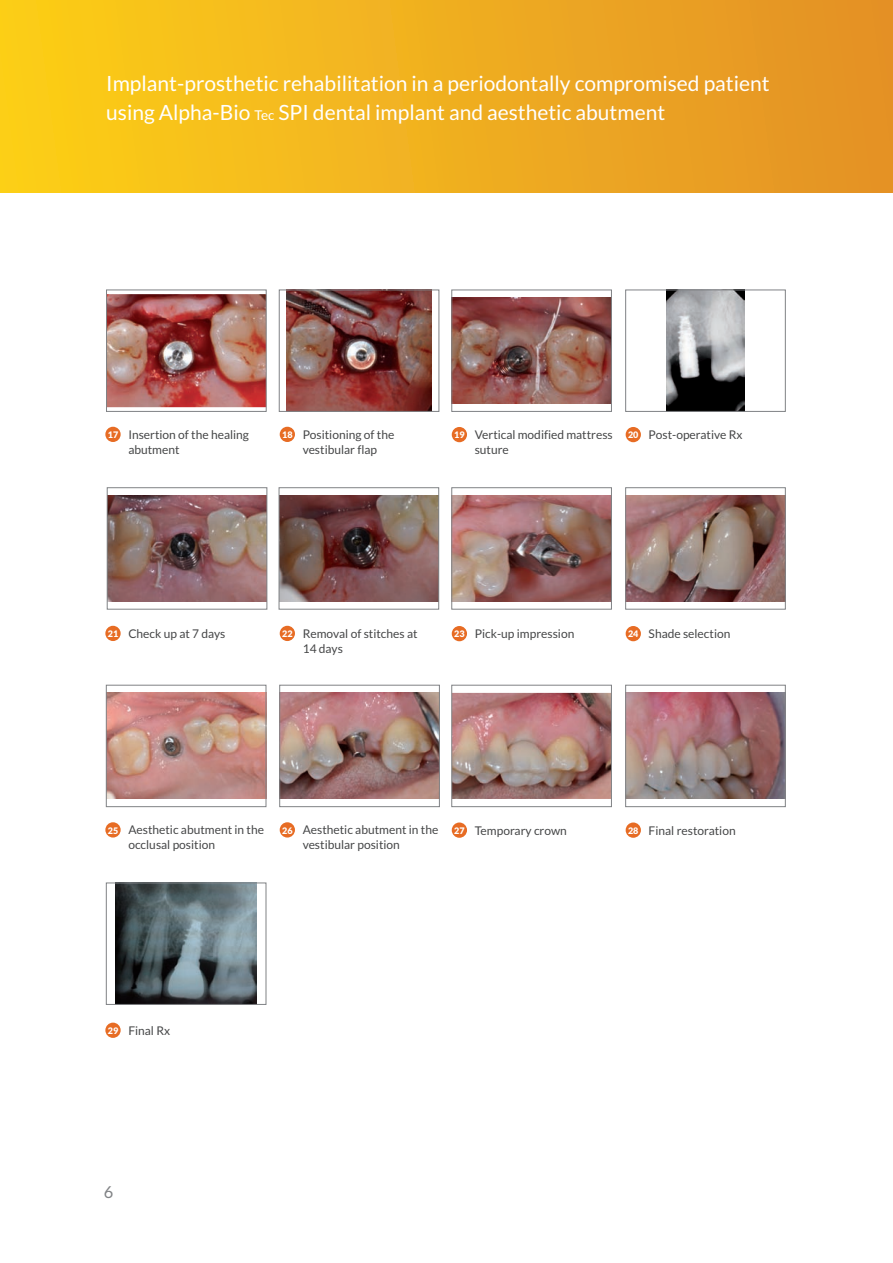
<style>
.page{position:relative;width:893px;height:1263px;background:#fff}
.page>*{position:absolute;margin:0;border:0;box-sizing:border-box;transform-origin:0 0}
.t1{font:21px/28.5px "Lato";color:#fff}
.t2{font:16.5px "Lato";color:#808285}
.t3{font:12px/15px "Lato";color:#454647}
.t4{font:900 9px "Lato";color:#fff}
.s1{font-size:13.5px}
</style>
<div class="page">
<div style="left:0;top:0;width:893px;height:192px;background:linear-gradient(to right,#fdcf18,#e39027)"></div>
<img style="left:106px;top:289px;width:161px;height:123px">
<img style="left:107px;top:487px;width:160px;height:123px">
<img style="left:279px;top:289px;width:160px;height:123px">
<img style="left:451px;top:289px;width:161px;height:123px">
<svg style="left:625px;top:289px;width:161px;height:123px"></svg>
<img style="left:278px;top:487px;width:161px;height:123px">
<img style="left:451px;top:487px;width:161px;height:123px">
<img style="left:625px;top:487px;width:161px;height:123px">
<div style="left:105px;top:427px;width:16px;height:15px;background:#e76c24;border-radius:50%"></div>
<div style="left:105px;top:626px;width:16px;height:15px;background:#e76c24;border-radius:50%"></div>
<div style="left:105px;top:822px;width:16px;height:15px;background:#e76c24;border-radius:50%"></div>
<div style="left:105px;top:1022px;width:16px;height:16px;background:#e76c24;border-radius:50%"></div>
<div style="left:452px;top:427px;width:15px;height:15px;background:#e76c24;border-radius:50%"></div>
<div style="left:452px;top:626px;width:15px;height:15px;background:#e76c24;border-radius:50%"></div>
<div style="left:452px;top:822px;width:15px;height:16px;background:#e76c24;border-radius:50%"></div>
<div style="left:626px;top:427px;width:15px;height:15px;background:#e76c24;border-radius:50%"></div>
<div style="left:626px;top:626px;width:15px;height:15px;background:#e76c24;border-radius:50%"></div>
<div style="left:626px;top:822px;width:15px;height:16px;background:#e76c24;border-radius:50%"></div>
<div style="left:280px;top:427px;width:15px;height:15px;background:#e76c24;border-radius:50%"></div>
<div style="left:280px;top:626px;width:15px;height:15px;background:#e76c24;border-radius:50%"></div>
<div style="left:280px;top:822px;width:15px;height:15px;background:#e76c24;border-radius:50%"></div>
<svg style="left:106px;top:685px;width:161px;height:122px;background:#c79890"></svg>
<svg style="left:106px;top:882px;width:161px;height:123px;background:#6a777c"></svg>
<img style="left:279px;top:685px;width:161px;height:122px">
<img style="left:451px;top:685px;width:161px;height:122px">
<img style="left:625px;top:685px;width:161px;height:122px">
<h1 class="t1" style="left:106px;top:69px;width:665px">Implant-prosthetic rehabilitation in a periodontally compromised patient using Alpha-Bio <span class="s1">Tec</span> SPI dental implant and aesthetic abutment</h1>
<p class="t4" style="left:108px;top:429px;width:12px">17</p>
<p class="t3" style="left:128px;top:427px;width:122px">Insertion of the healing abutment</p>
<p class="t4" style="left:282px;top:429px;width:12px">18</p>
<p class="t3" style="left:303px;top:427px;width:93px">Positioning of the vestibular flap</p>
<p class="t4" style="left:454px;top:430px;width:12px">19</p>
<p class="t3" style="left:475px;top:427px;width:140px">Vertical modified mattress suture</p>
<p class="t4" style="left:628px;top:430px;width:12px">20</p>
<p class="t3" style="left:649px;top:427px;width:95px">Post-operative Rx</p>
<p class="t4" style="left:108px;top:628px;width:12px">21</p>
<p class="t3" style="left:128px;top:626px;width:99px">Check up at 7 days</p>
<p class="t4" style="left:282px;top:628px;width:12px">22</p>
<p class="t3" style="left:303px;top:626px;width:116px">Removal of stitches at<br>14 days</p>
<p class="t4" style="left:454px;top:629px;width:12px">23</p>
<p class="t3" style="left:475px;top:626px;width:101px">Pick-up impression</p>
<p class="t4" style="left:628px;top:629px;width:12px">24</p>
<p class="t3" style="left:649px;top:626px;width:83px">Shade selection</p>
<p class="t4" style="left:108px;top:825px;width:12px">25</p>
<p class="t3" style="left:128px;top:822px;width:137px">Aesthetic abutment in the occlusal position</p>
<p class="t4" style="left:282px;top:825px;width:12px">26</p>
<p class="t3" style="left:303px;top:822px;width:137px">Aesthetic abutment in the vestibular position</p>
<p class="t4" style="left:454px;top:825px;width:12px">27</p>
<p class="t3" style="left:475px;top:823px;width:94px">Temporary crown</p>
<p class="t4" style="left:628px;top:825px;width:12px">28</p>
<p class="t3" style="left:649px;top:823px;width:89px">Final restoration</p>
<p class="t4" style="left:108px;top:1025px;width:12px">29</p>
<p class="t3" style="left:128px;top:1023px;width:43px">Final Rx</p>
<h2 class="t2" style="left:104px;top:1182px;width:11px">6</h2>
</div>
